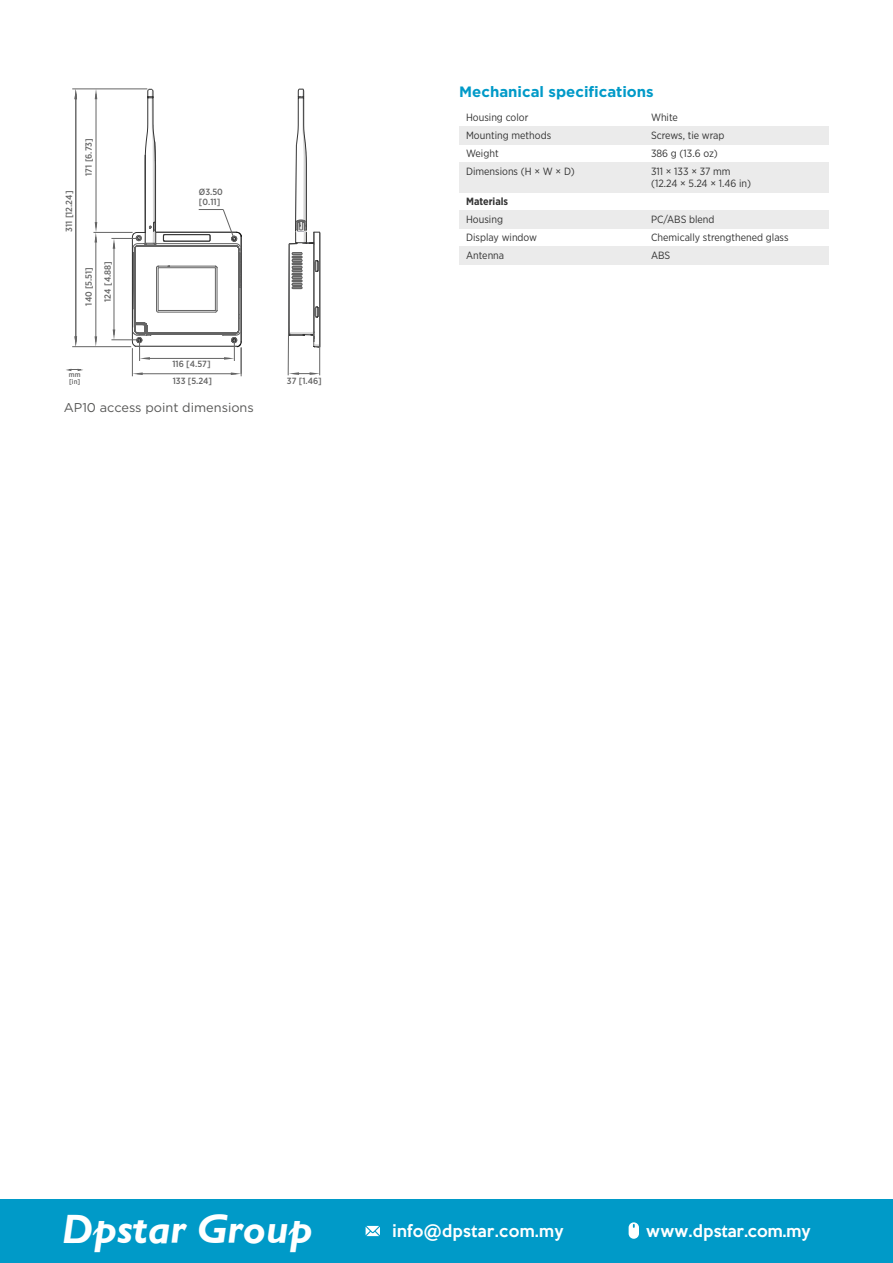
<style>
.page{position:relative;width:893px;height:1263px;background:#fff}
.page>*{position:absolute;margin:0;border:0;box-sizing:border-box;transform-origin:0 0}
.t1{font:italic 700 41.4px "Gill Sans";color:#fff}
.t2{font:500 15.45px "Keep Calm";letter-spacing:.025em;color:#fff}
.t3{font:500 15.45px "Keep Calm";color:#fff}
.t4{font:700 15px "Gotham";color:#009ac8}
.t5{font:12.75px "Gotham";color:#575756}
.t6{font:10.5px/12px "Gotham Narrow";color:#333}
.t7{font:700 10.5px "Gotham Narrow";color:#333}
.t8{font:500 9px/10.8px "Gotham Narrow";color:#646464}
.t9{font:500 7.05px/6.6px "Gotham Narrow";color:#646464}
</style>
<div class="page">
<svg style="left:288px;top:88px;width:33px;height:288px"></svg>
<hr style="left:96px;top:237px;width:1px;height:105px;background:#646464">
<svg style="left:95px;top:336px;width:2px;height:10px"></svg>
<hr style="left:93px;top:232px;width:40px;height:1px;background:#646464">
<hr style="left:72px;top:89px;width:75px;height:1px;background:#646464">
<hr style="left:72px;top:346px;width:59px;height:1px;background:#646464">
<hr style="left:96px;top:94px;width:1px;height:133px;background:#646464">
<svg style="left:95px;top:222px;width:2px;height:20px"></svg>
<svg style="left:95px;top:89px;width:2px;height:10px"></svg>
<hr style="left:76px;top:94px;width:1px;height:248px;background:#646464">
<svg style="left:75px;top:336px;width:2px;height:11px"></svg>
<svg style="left:75px;top:89px;width:2px;height:10px"></svg>
<svg style="left:111px;top:88px;width:131px;height:288px"></svg>
<svg style="left:66px;top:369px;width:17px;height:2px"></svg>
<div style="left:459px;top:127px;width:185px;height:18px;background:#ebebeb"></div>
<div style="left:644px;top:127px;width:185px;height:18px;background:#ebebeb"></div>
<div style="left:459px;top:163px;width:185px;height:30px;background:#ebebeb"></div>
<div style="left:644px;top:163px;width:185px;height:30px;background:#ebebeb"></div>
<div style="left:459px;top:211px;width:185px;height:18px;background:#ebebeb"></div>
<div style="left:644px;top:211px;width:185px;height:18px;background:#ebebeb"></div>
<div style="left:459px;top:247px;width:185px;height:18px;background:#ebebeb"></div>
<div style="left:644px;top:247px;width:185px;height:18px;background:#ebebeb"></div>
<div style="left:0;top:1200px;width:893px;height:63px;background:#009ac8"></div>
<svg style="left:366px;top:1226px;width:14px;height:10px"></svg>
<svg style="left:629px;top:1222px;width:10px;height:17px"></svg>
<p class="t8" style="left:63px;top:232px;width:42px;rotate:-90deg">311 [12.24]</p>
<p class="t8" style="left:83px;top:176px;width:39px;rotate:-90deg">171 [6.73]</p>
<p class="t8" style="left:83px;top:306px;width:40px;rotate:-90deg">140 [5.51]</p>
<p class="t8" style="left:102px;top:302px;width:42px;rotate:-90deg">124 [4.88]</p>
<p class="t8" style="left:199px;top:186px;width:25px">Ø3.50 [0.11]</p>
<p class="t8" style="left:173px;top:358px;width:40px">116 [4.57]</p>
<p class="t9" style="left:69px;top:371px;width:13px">mm [in]</p>
<p class="t5" style="left:64px;top:399px;width:192px">AP10 access point dimensions</p>
<p class="t8" style="left:173px;top:375px;width:41px">133 [5.24]</p>
<p class="t8" style="left:287px;top:375px;width:36px">37 [1.46]</p>
<h3 class="t4" style="left:459px;top:83px;width:196px">Mechanical specifications</h3>
<p class="t6" style="left:466px;top:111px;width:64px">Housing color</p>
<p class="t6" style="left:651px;top:111px;width:28px">White</p>
<p class="t6" style="left:466px;top:129px;width:87px">Mounting methods</p>
<p class="t6" style="left:651px;top:129px;width:75px">Screws, tie wrap</p>
<p class="t6" style="left:466px;top:147px;width:34px">Weight</p>
<p class="t6" style="left:651px;top:147px;width:68px">386 g (13.6 oz)</p>
<p class="t6" style="left:466px;top:165px;width:110px">Dimensions (H × W × D)</p>
<p class="t6" style="left:651px;top:165px;width:102px">311 × 133 × 37 mm (12.24 × 5.24 × 1.46 in)</p>
<p class="t7" style="left:466px;top:194px;width:44px">Materials</p>
<p class="t6" style="left:466px;top:213px;width:38px">Housing</p>
<p class="t6" style="left:651px;top:213px;width:65px">PC/ABS blend</p>
<p class="t6" style="left:466px;top:231px;width:73px">Display window</p>
<p class="t6" style="left:651px;top:231px;width:139px">Chemically strengthened glass</p>
<p class="t6" style="left:466px;top:249px;width:40px">Antenna</p>
<p class="t6" style="left:651px;top:249px;width:21px">ABS</p>
<h1 class="t1" style="left:62px;top:1205px;width:252px">Dpstar Group</h1>
<h2 class="t2" style="left:392px;top:1217px;width:173px">info@dpstar.com.my</h2>
<h2 class="t3" style="left:646px;top:1217px;width:166px">www.dpstar.com.my</h2>
</div>
